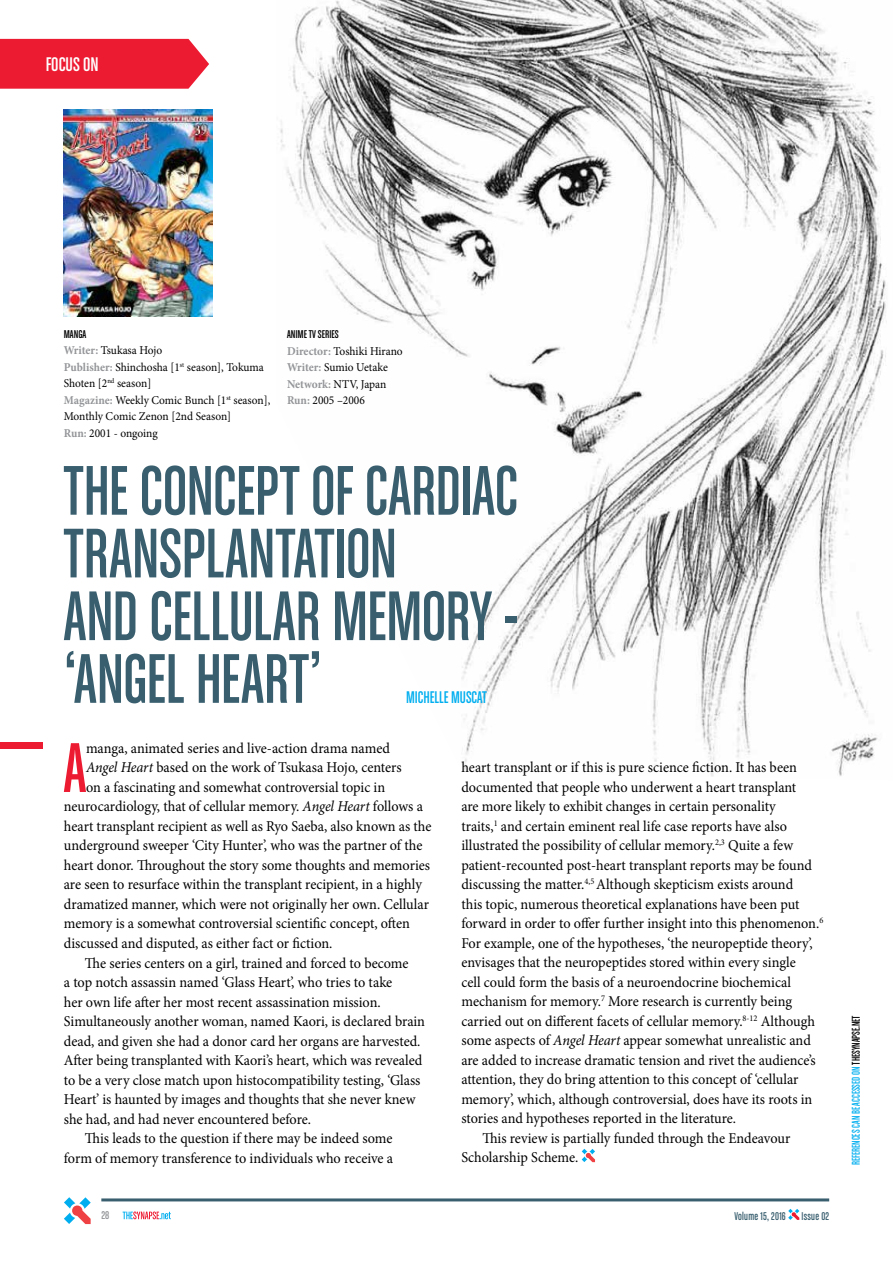
<style>
.page{position:relative;width:893px;height:1263px;background:#fff}
.page>*{position:absolute;margin:0;border:0;box-sizing:border-box;transform-origin:0 0}
.t1{font:74.85px "Chalet Comprime Cologne Eighty";color:#ed1b32;scale:.95 1}
.t2{font:74.7px/62.7px "Chalet Comprime Cologne Sixty";color:#395f6f;scale:.95 1}
.t3{font:21px "Chalet Comprime Cologne Sixty";color:#fff}
.t4{font:18px "Chalet Comprime Cologne Eighty";color:#00aeef;scale:.95 1}
.t5{font:15px "Minion Pro";letter-spacing:-.005em;color:#000;scale:.95 1}
.t6{font:12px/16.5px "Minion Pro";color:#000;scale:.95 1}
.t7{font:12px "Chalet Comprime Cologne Eighty";color:#00aeef;scale:.95 1}
.t8{font:12px "Chalet Comprime Cologne Sixty";letter-spacing:.02em;color:#395f6f;scale:.95 1}
.t9{font:12px "Chalet Comprime Cologne Eighty";color:#000}
.t10{font:12px "Chalet Comprime Cologne Sixty";color:#939598}
.s1{font-weight:700;color:#939598}
.s2{font-style:italic}
.s3{color:#000}
</style>
<div class="page">
<img style="left:280px;top:0;width:607px;height:777px">
<img style="left:64px;top:109px;width:149px;height:207px">
<svg style="left:0;top:39px;width:209px;height:50px;background:#ed273d"></svg>
<svg style="left:582px;top:1149px;width:13px;height:13px"></svg>
<div style="left:0;top:742px;width:43px;height:7px;background:#ed1b32"></div>
<svg style="left:123px;top:1211px;width:48px;height:8px"></svg>
<hr style="left:101px;top:1198px;width:728px;height:3px;background:#395f6f">
<svg style="left:64px;top:1197px;width:27px;height:27px"></svg>
<svg style="left:788px;top:1209px;width:11px;height:11px"></svg>
<h3 class="t3" style="left:46px;top:53px;width:55px">FOCUS ON</h3>
<p class="t9" style="left:64px;top:327px;width:24px">MANGA</p>
<p class="t6" style="left:64px;top:342px;width:219px"><span class="s1">Writer:</span> Tsukasa Hojo<br><span class="s1">Publisher:</span> Shinchosha [1<sup>st</sup> season], Tokuma<br>Shoten [2<sup>nd</sup> season]<br><span class="s1">Magazine:</span> Weekly Comic Bunch [1<sup>st</sup> season],<br>Monthly Comic Zenon [2nd Season]<br><span class="s1">Run:</span> 2001 - ongoing</p>
<p class="t9" style="left:287px;top:328px;width:53px">ANIME TV SERIES</p>
<p class="t6" style="left:287px;top:343px;width:123px"><span class="s1">Director:</span> Toshiki Hirano<br><span class="s1">Writer:</span> Sumio Uetake<br><span class="s1">Network:</span> NTV, Japan<br><span class="s1">Run:</span> 2005 –2006</p>
<h2 class="t2" style="left:64px;top:458px;width:480px">THE CONCEPT OF CARDIAC<br>TRANSPLANTATION<br>AND CELLULAR MEMORY - ‘ANGEL HEART’</h2>
<p class="t4" style="left:406px;top:687px;width:87px">MICHELLE MUSCAT</p>
<h1 class="t1" style="left:64px;top:726px;width:25px">A</h1>
<p class="t5" style="left:86px;top:738px;width:321px">manga, animated series and live-action drama named</p>
<p class="t5" style="left:86px;top:758px;width:334px"><span class="s2">Angel Heart</span> based on the work of Tsukasa Hojo, centers</p>
<p class="t5" style="left:86px;top:777px;width:316px">on a fascinating and somewhat controversial topic in</p>
<p class="t5" style="left:64px;top:797px;width:380px">neurocardiology, that of cellular memory. <span class="s2">Angel Heart</span> follows a</p>
<p class="t5" style="left:64px;top:816px;width:389px">heart transplant recipient as well as Ryo Saeba, also known as the</p>
<p class="t5" style="left:64px;top:836px;width:379px">underground sweeper ‘City Hunter’, who was the partner of the</p>
<p class="t5" style="left:64px;top:855px;width:387px">heart donor. Throughout the story some thoughts and memories</p>
<p class="t5" style="left:64px;top:875px;width:378px">are seen to resurface within the transplant recipient, in a highly</p>
<p class="t5" style="left:64px;top:894px;width:386px">dramatized manner, which were not originally her own. Cellular</p>
<p class="t5" style="left:64px;top:914px;width:366px">memory is a somewhat controversial scientific concept, often</p>
<p class="t5" style="left:64px;top:933px;width:284px">discussed and disputed, as either fact or fiction.</p>
<p class="t5" style="left:85px;top:953px;width:342px">The series centers on a girl, trained and forced to become</p>
<p class="t5" style="left:64px;top:972px;width:347px">a top notch assassin named ‘Glass Heart’, who tries to take</p>
<p class="t5" style="left:64px;top:992px;width:335px">her own life after her most recent assassination mission.</p>
<p class="t5" style="left:64px;top:1011px;width:382px">Simultaneously another woman, named Kaori, is declared brain</p>
<p class="t5" style="left:64px;top:1031px;width:377px">dead, and given she had a donor card her organs are harvested.</p>
<p class="t5" style="left:64px;top:1050px;width:379px">After being transplanted with Kaori’s heart, which was revealed</p>
<p class="t5" style="left:64px;top:1070px;width:377px">to be a very close match upon histocompatibility testing, ‘Glass</p>
<p class="t5" style="left:64px;top:1089px;width:372px">Heart’ is haunted by images and thoughts that she never knew</p>
<p class="t5" style="left:64px;top:1109px;width:262px">she had, and had never encountered before.</p>
<p class="t5" style="left:85px;top:1128px;width:325px">This leads to the question if there may be indeed some</p>
<p class="t5" style="left:64px;top:1148px;width:348px">form of memory transference to individuals who receive a</p>
<p class="t5" style="left:461px;top:757px;width:355px">heart transplant or if this is pure science fiction. It has been</p>
<p class="t5" style="left:461px;top:777px;width:354px">documented that people who underwent a heart transplant</p>
<p class="t5" style="left:461px;top:796px;width:332px">are more likely to exhibit changes in certain personality</p>
<p class="t5" style="left:461px;top:816px;width:344px">traits,<sup>1</sup> and certain eminent real life case reports have also</p>
<p class="t5" style="left:461px;top:835px;width:351px">illustrated the possibility of cellular memory.<sup>2,3</sup> Quite a few</p>
<p class="t5" style="left:461px;top:855px;width:371px">patient-recounted post-heart transplant reports may be found</p>
<p class="t5" style="left:461px;top:874px;width:351px">discussing the matter.<sup>4,5</sup> Although skepticism exists around</p>
<p class="t5" style="left:461px;top:894px;width:357px">this topic, numerous theoretical explanations have been put</p>
<p class="t5" style="left:461px;top:913px;width:382px">forward in order to offer further insight into this phenomenon.<sup>6</sup></p>
<p class="t5" style="left:461px;top:933px;width:371px">For example, one of the hypotheses, ‘the neuropeptide theory’,</p>
<p class="t5" style="left:461px;top:952px;width:353px">envisages that the neuropeptides stored within every single</p>
<p class="t5" style="left:461px;top:972px;width:348px">cell could form the basis of a neuroendocrine biochemical</p>
<p class="t5" style="left:461px;top:991px;width:350px">mechanism for memory.<sup>7</sup> More research is currently being</p>
<p class="t5" style="left:461px;top:1011px;width:374px">carried out on different facets of cellular memory.<sup>8-12</sup> Although</p>
<p class="t5" style="left:461px;top:1030px;width:369px">some aspects of <span class="s2">Angel Heart</span> appear somewhat unrealistic and</p>
<p class="t5" style="left:461px;top:1050px;width:375px">are added to increase dramatic tension and rivet the audience’s</p>
<p class="t5" style="left:461px;top:1069px;width:356px">attention, they do bring attention to this concept of ‘cellular</p>
<p class="t5" style="left:461px;top:1089px;width:371px">memory’, which, although controversial, does have its roots in</p>
<p class="t5" style="left:461px;top:1108px;width:291px">stories and hypotheses reported in the literature.</p>
<p class="t5" style="left:482px;top:1128px;width:326px">This review is partially funded through the Endeavour</p>
<p class="t5" style="left:461px;top:1147px;width:125px">Scholarship Scheme.</p>
<p class="t10" style="left:101px;top:1209px;width:9px">28</p>
<p class="t8" style="left:734px;top:1209px;width:56px">VOLUME 15, 2016</p>
<p class="t8" style="left:802px;top:1209px;width:31px">ISSUE 02</p>
<p class="t7" style="left:849px;top:1165px;width:159px;rotate:-90deg">REFERENCES CAN BE ACCESSED ON <span class="s3">THESYNAPSE.NET</span></p>
</div>
